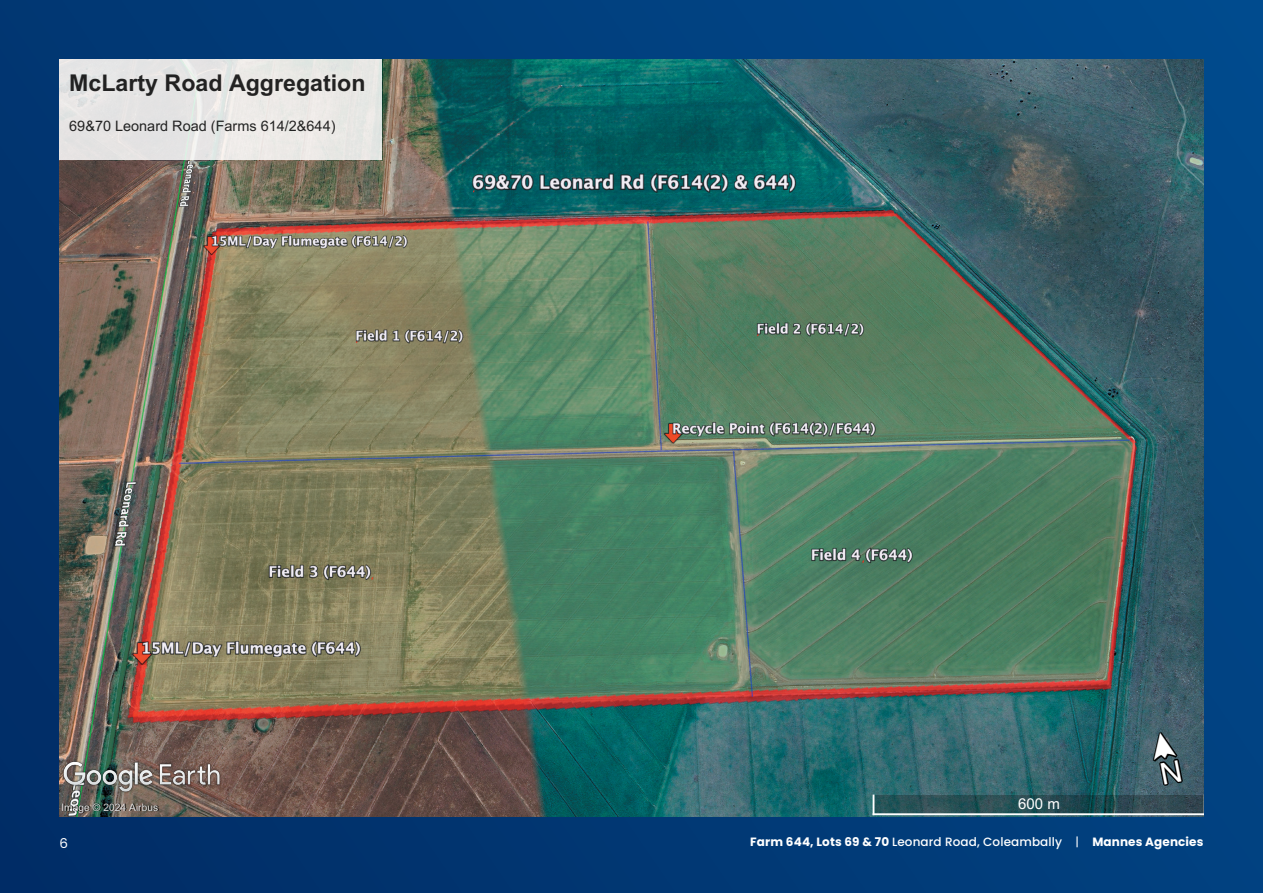
<style>
.page{position:relative;width:1263px;height:893px;background:#fff}
.page>*{position:absolute;margin:0;border:0;box-sizing:border-box;transform-origin:0 0}
.t1{font:700 23.1px "Arial";color:rgb(0 0 0/.85)}
.t2{font:15px "Arial";color:#fff}
.t3{font:14.4px "Arial";color:rgb(0 0 0/.85)}
.t4{font:13.5px "Poppins";color:#fff}
.t5{font:700 12px "Poppins";letter-spacing:.01em;color:#fff}
.t6{font:10.35px "Arial";color:rgb(255 255 255/.85)}
.s1{font-weight:500}
.s2{font-weight:400}
</style>
<div class="page">
<div style="left:0;top:0;width:1263px;height:893px;background:linear-gradient(to right,#02316a,#014686)"></div>
<img style="left:60px;top:60px;width:1143px;height:756px">
<div style="left:873px;top:795px;width:330px;height:19px;background:#000;opacity:.25"></div>
<hr style="left:873px;top:813px;width:330px;height:2px;background:#fff">
<svg style="left:873px;top:795px;width:1px;height:18px"></svg>
<svg style="left:1204px;top:795px;width:1px;height:19px"></svg>
<img style="left:61px;top:760px;width:161px;height:34px">
<div style="left:60px;top:60px;width:322px;height:100px;background:#e7e7e5"></div>
<hr style="left:382px;top:60px;width:1px;height:100px;background:#000;opacity:.2">
<svg style="left:1144px;top:726px;width:54px;height:65px"></svg>
<h1 class="t1" style="left:69px;top:74px;width:298px">McLarty Road Aggregation</h1>
<p class="t3" style="left:69px;top:121px;width:268px">69&amp;70 Leonard Road (Farms 614/2&amp;644)</p>
<p class="t6" style="left:61px;top:803px;width:98px">Image © 2024 Airbus</p>
<p class="t2" style="left:1018px;top:798px;width:43px">600 m</p>
<p class="t4" style="left:60px;top:835px;width:10px">6</p>
<p class="t5" style="left:750px;top:835px;width:455px">Farm 644, Lots 69 &amp; 70 <span class="s1">Leonard Road, Coleambally</span> <span class="s2">|</span> Mannes Agencies</p>
</div>
